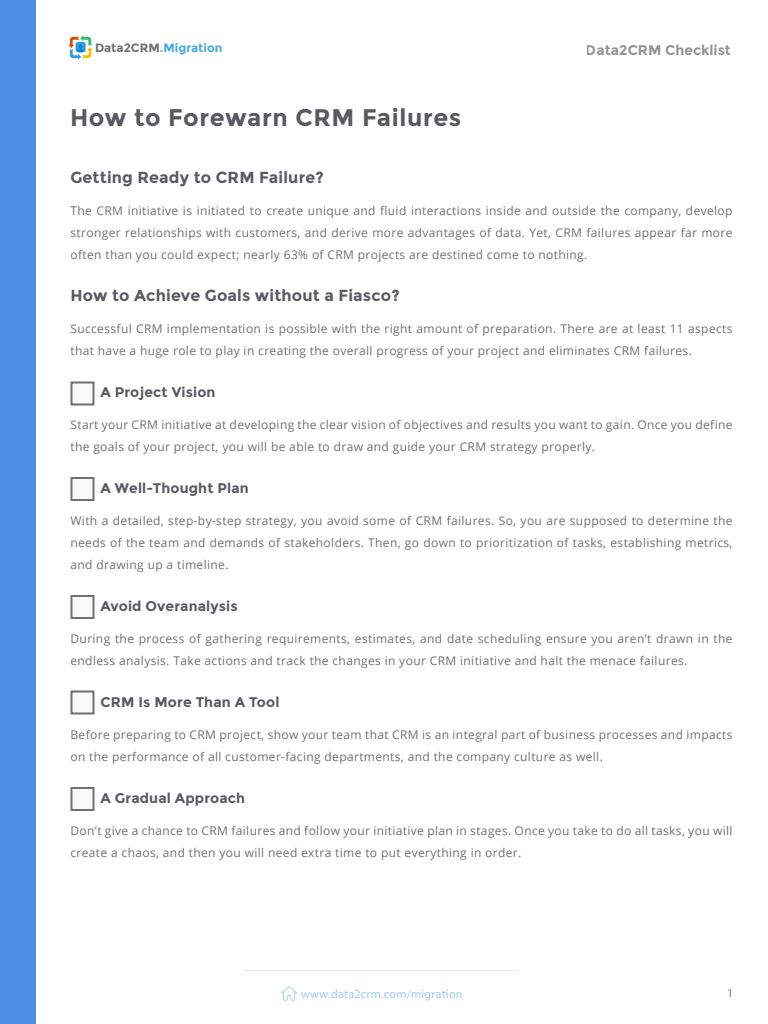
<style>
.page{position:relative;width:768px;height:1024px;background:#fff}
.page>*{position:absolute;margin:0;border:0;box-sizing:border-box;transform-origin:0 0}
.t1{font:700 24px "Montserrat";letter-spacing:.025em;color:#595961}
.t2{font:700 16px "Montserrat";letter-spacing:.01em;color:#595961}
.t3{font:700 14px "Montserrat";letter-spacing:.01em;color:#595961}
.t4{font:700 14px "Montserrat";color:#707070}
.t5{font:12px/22px "Open Sans";letter-spacing:.03em;color:#707070}
.t6{font:12px "Myriad Pro";letter-spacing:.025em;color:#70adfc}
.t7{font:700 12px "Montserrat";color:#4ad}
.t8{font:12px "Myriad Pro";color:#7e7c88}
.s1{color:#707070}
</style>
<div class="page">
<svg style="left:281px;top:986px;width:16px;height:15px"></svg>
<hr style="left:245px;top:970px;width:272px;height:1px;background:#e6e6e6">
<svg style="left:68px;top:35px;width:25px;height:25px"></svg>
<svg style="left:70px;top:381px;width:25px;height:25px"></svg>
<svg style="left:70px;top:477px;width:25px;height:24px"></svg>
<svg style="left:70px;top:595px;width:25px;height:24px"></svg>
<svg style="left:70px;top:690px;width:25px;height:25px"></svg>
<svg style="left:70px;top:787px;width:25px;height:24px"></svg>
<div style="left:0;top:0;width:36px;height:1024px;background:#4f8fe6"></div>
<p class="t7" style="left:95px;top:41px;width:129px"><span class="s1">Data2CRM</span>.Migration</p>
<p class="t4" style="left:586px;top:42px;width:147px">Data2CRM Checklist</p>
<p class="t1" style="left:70px;top:103px;width:393px">How to Forewarn CRM Failures</p>
<p class="t2" style="left:70px;top:168px;width:255px">Getting Ready to CRM Failure?</p>
<p class="t5" style="left:70px;top:200px;width:664px;text-align:justify">The CRM initiative is initiated to create unique and fluid interactions inside and outside the company, develop stronger relationships with customers, and derive more advantages of data. Yet, CRM failures appear far more often than you could expect; nearly 63% of CRM projects are destined come to nothing.</p>
<p class="t2" style="left:70px;top:286px;width:331px">How to Achieve Goals without a Fiasco?</p>
<p class="t5" style="left:70px;top:318px;width:663px">Successful CRM implementation is possible with the right amount of preparation. There are at least 11 aspects that have a huge role to play in creating the overall progress of your project and eliminates CRM failures.</p>
<p class="t3" style="left:100px;top:384px;width:117px">A Project Vision</p>
<p class="t5" style="left:70px;top:414px;width:664px">Start your CRM initiative at developing the clear vision of objectives and results you want to gain. Once you define the goals of your project, you will be able to draw and guide your CRM strategy properly.</p>
<p class="t3" style="left:100px;top:480px;width:150px">A Well-Thought Plan</p>
<p class="t5" style="left:70px;top:510px;width:664px;text-align:justify">With a detailed, step-by-step strategy, you avoid some of CRM failures. So, you are supposed to determine the needs of the team and demands of stakeholders. Then, go down to prioritization of tasks, establishing metrics, and drawing up a timeline.</p>
<p class="t3" style="left:100px;top:598px;width:139px">Avoid Overanalysis</p>
<p class="t5" style="left:70px;top:628px;width:664px">During the process of gathering requirements, estimates, and date scheduling ensure you aren’t drawn in the endless analysis. Take actions and track the changes in your CRM initiative and halt the menace failures.</p>
<p class="t3" style="left:100px;top:694px;width:180px">CRM Is More Than A Tool</p>
<p class="t5" style="left:70px;top:724px;width:664px">Before preparing to CRM project, show your team that CRM is an integral part of business processes and impacts on the performance of all customer-facing departments, and the company culture as well.</p>
<p class="t3" style="left:100px;top:790px;width:146px">A Gradual Approach</p>
<p class="t5" style="left:70px;top:820px;width:664px">Don’t give a chance to CRM failures and follow your initiative plan in stages. Once you take to do all tasks, you will create a chaos, and then you will need extra time to put everything in order.</p>
<p class="t6" style="left:301px;top:986px;width:163px">www.data2crm.com/migration</p>
<p class="t8" style="left:727px;top:986px;width:8px">1</p>
</div>
